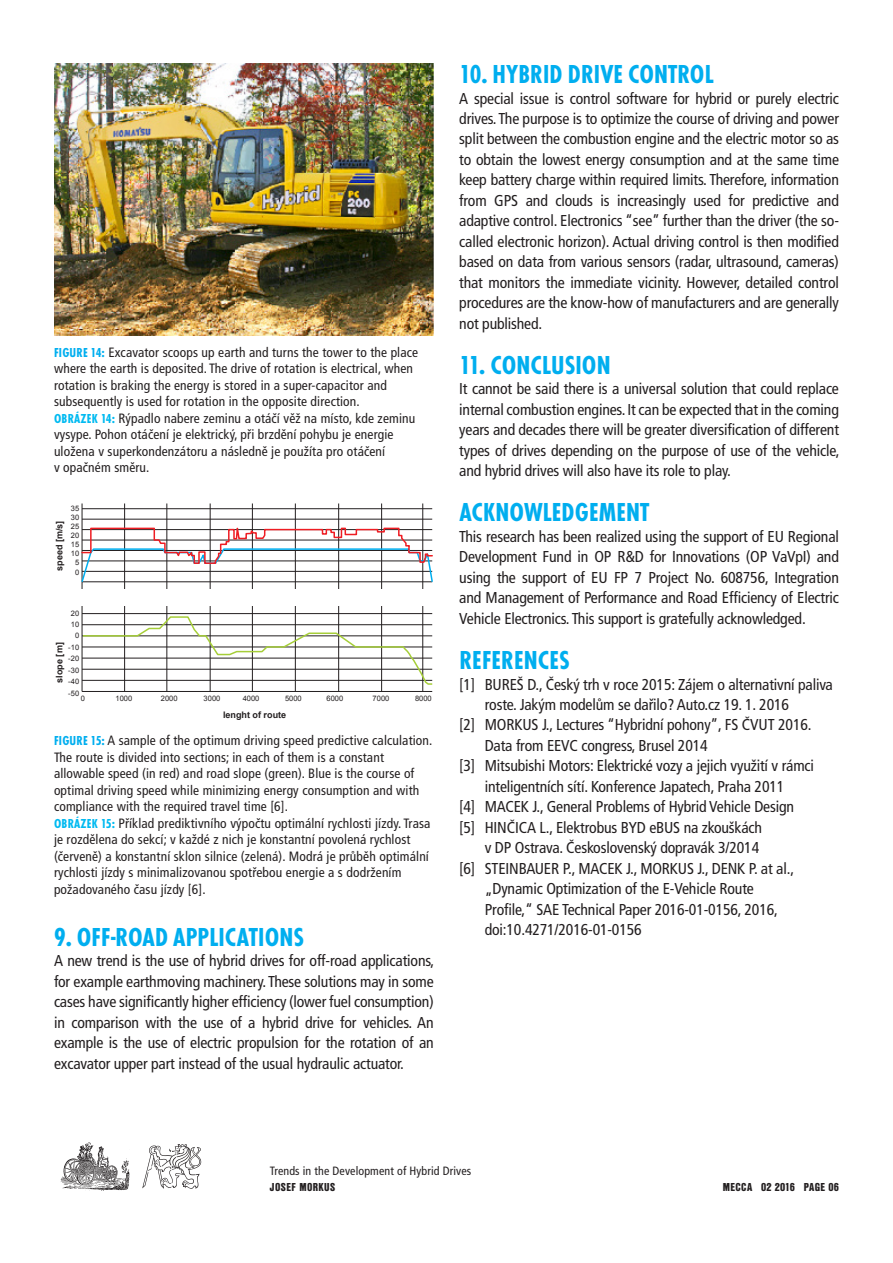
<style>
.page{position:relative;width:893px;height:1263px;background:#fff}
.page>*{position:absolute;margin:0;border:0;box-sizing:border-box;transform-origin:0 0}
._2-a-titulek{font:700 condensed 27px "Futura TOT";letter-spacing:.005em;color:#00aeef}
._3-TEXT{font:condensed 15.75px/20.5px "Frutiger CE";letter-spacing:-.01em;color:#231f20;text-align:justify}
._4b-popiska{font:condensed 13.5px/16.5px "Frutiger CE";letter-spacing:.01em;color:#231f20}
.t1{font:condensed 12px "Frutiger CE";letter-spacing:.01em;color:#231f20}
.t2{font:12px "Nimbus Sans DOT Blac Cond";letter-spacing:.025em;color:#231f20}
.t3{font:700 9px "Arial";color:#231f20}
.t4{font:7.5px/9px "Arial";color:#231f20;text-align:center}
.s1{font-family:"Futura TOT";font-weight:700;color:#00aeef}
.s2{font-family:"Futura TOT";font-weight:700;color:#00baf1}
</style>
<div class="page">
<img style="left:60px;top:1142px;width:70px;height:49px">
<svg style="left:142px;top:1144px;width:59px;height:45px"></svg>
<img style="left:54px;top:64px;width:380px;height:272px">
<hr style="left:82px;top:508px;width:350px;height:1px;background:#231f20">
<hr style="left:82px;top:691px;width:350px;height:1px;background:#231f20">
<hr style="left:82px;top:613px;width:350px;height:1px;background:#231f20">
<hr style="left:124px;top:503px;width:1px;height:188px;background:#231f20">
<hr style="left:167px;top:503px;width:1px;height:188px;background:#231f20">
<hr style="left:210px;top:503px;width:1px;height:188px;background:#231f20">
<hr style="left:252px;top:503px;width:1px;height:188px;background:#231f20">
<hr style="left:295px;top:503px;width:1px;height:188px;background:#231f20">
<hr style="left:338px;top:503px;width:1px;height:188px;background:#231f20">
<hr style="left:381px;top:503px;width:1px;height:188px;background:#231f20">
<hr style="left:422px;top:503px;width:1px;height:188px;background:#231f20">
<hr style="left:82px;top:503px;width:1px;height:188px;background:#231f20">
<div style="left:81px;top:589px;width:351px;height:16px;background:#fff"></div>
<svg style="left:81px;top:615px;width:352px;height:70px"></svg>
<svg style="left:81px;top:516px;width:352px;height:68px"></svg>
<p class="_4b-popiska" style="left:54px;top:344px;width:366px"><span class="s1">FIGURE 14:</span> Excavator scoops up earth and turns the tower to the place where the earth is deposited. The drive of rotation is electrical, when rotation is braking the energy is stored in a super-capacitor and subsequently is used for rotation in the opposite direction.</p>
<p class="_4b-popiska" style="left:54px;top:410px;width:363px"><span class="s2">OBRÁZEK 14:</span> Rýpadlo nabere zeminu a otáčí věž na místo, kde zeminu vysype. Pohon otáčení je elektrický, při brzdění pohybu je energie uložena v superkondenzátoru a následně je použíta pro otáčení<br>v opačném směru.</p>
<p class="t4" style="left:71px;top:504px;width:10px">35<br>30<br>25<br>20<br>15<br>10<br>5<br>0</p>
<p class="t4" style="left:68px;top:607px;width:12px;line-height:11.4px;text-align:right">20<br>10<br>0 -10 -20 -30 -40 -50</p>
<p class="t3" style="left:53px;top:571px;width:52px;rotate:-90deg">speed [m/s]</p>
<p class="t3" style="left:53px;top:683px;width:42px;rotate:-90deg">slope [m]</p>
<p class="t4" style="left:81px;top:694px;width:6px">0</p>
<p class="t4" style="left:116px;top:694px;width:18px">1000</p>
<p class="t4" style="left:161px;top:694px;width:18px">2000</p>
<p class="t4" style="left:204px;top:694px;width:18px">3000</p>
<p class="t4" style="left:243px;top:694px;width:18px">4000</p>
<p class="t4" style="left:285px;top:694px;width:18px">5000</p>
<p class="t4" style="left:326px;top:694px;width:18px">6000</p>
<p class="t4" style="left:373px;top:694px;width:18px">7000</p>
<p class="t4" style="left:415px;top:694px;width:18px">8000</p>
<p class="_4b-popiska" style="left:54px;top:732px;width:380px"><span class="s1">FIGURE 15:</span> A sample of the optimum driving speed predictive calculation.<br>The route is divided into sections; in each of them is a constant allowable speed (in red) and road slope (green). Blue is the course of optimal driving speed while minimizing energy consumption and with compliance with the required travel time [6].</p>
<p class="_4b-popiska" style="left:54px;top:815px;width:378px"><span class="s2">OBRÁZEK 15:</span> Příklad prediktivního výpočtu optimální rychlosti jízdy. Trasa je rozdělena do sekcí; v každé z nich je konstantní povolená rychlost (červeně) a konstantní sklon silnice (zelená). Modrá je průběh optimální rychlosti jízdy s minimalizovanou spotřebou energie a s dodržením požadovaného času jízdy [6].</p>
<p class="t3" style="left:223px;top:709px;width:65px">lenght of route</p>
<p class="_2-a-titulek" style="left:54px;top:921px;width:252px">9. OFF-ROAD APPLICATIONS</p>
<p class="_3-TEXT" style="left:54px;top:951px;width:382px">A new trend is the use of hybrid drives for off-road applications, for example earthmoving machinery. These solutions may in some cases have significantly higher efficiency (lower fuel consumption) in comparison with the use of a hybrid drive for vehicles. An example is the use of electric propulsion for the rotation of an excavator upper part instead of the usual hydraulic actuator.</p>
<p class="_2-a-titulek" style="left:459px;top:58px;width:256px">10. HYBRID DRIVE CONTROL</p>
<p class="_3-TEXT" style="left:459px;top:88px;width:381px">A special issue is control software for hybrid or purely electric drives. The purpose is to optimize the course of driving and power split between the combustion engine and the electric motor so as to obtain the lowest energy consumption and at the same time keep battery charge within required limits. Therefore, information from GPS and clouds is increasingly used for predictive and adaptive control. Electronics “see” further than the driver (the so&shy;called electronic horizon). Actual driving control is then modified based on data from various sensors (radar, ultrasound, cameras) that monitors the immediate vicinity. However, detailed control procedures are the know-how of manufacturers and are generally not published.</p>
<p class="_2-a-titulek" style="left:459px;top:349px;width:153px">11. CONCLUSION</p>
<p class="_3-TEXT" style="left:459px;top:379px;width:382px">It cannot be said there is a universal solution that could replace internal combustion engines. It can be expected that in the coming years and decades there will be greater diversification of different types of drives depending on the purpose of use of the vehicle, and hybrid drives will also have its role to play.</p>
<p class="_2-a-titulek" style="left:459px;top:497px;width:191px">ACKNOWLEDGEMENT</p>
<p class="_3-TEXT" style="left:459px;top:526px;width:381px">This research has been realized using the support of EU Regional Development Fund in OP R&amp;D for Innovations (OP VaVpI) and using the support of EU FP 7 Project No. 608756, Integration and Management of Performance and Road Efficiency of Electric Vehicle Electronics. This support is gratefully acknowledged.</p>
<p class="_2-a-titulek" style="left:459px;top:644px;width:112px">REFERENCES</p>
<p class="_3-TEXT" style="left:485px;top:674px;width:350px;text-indent:-26px">[1] BUREŠ D., Český trh v roce 2015: Zájem o alternativní paliva roste. Jakým modelům se dařilo? Auto.cz 19. 1. 2016</p>
<p class="_3-TEXT" style="left:485px;top:715px;width:328px;text-indent:-26px">[2] MORKUS J., Lectures “Hybridní pohony”, FS ČVUT 2016.<br>Data from EEVC congress, Brusel 2014</p>
<p class="_3-TEXT" style="left:459px;top:756px;width:356px;text-align:center">[3] Mitsubishi Motors: Elektrické vozy a jejich využití v rámci inteligentních sítí. Konference Japatech, Praha 2011</p>
<p class="_3-TEXT" style="left:459px;top:797px;width:336px">[4] MACEK J., General Problems of Hybrid Vehicle Design</p>
<p class="_3-TEXT" style="left:459px;top:817px;width:304px;text-align:right">[5] HINČICA L., Elektrobus BYD eBUS na zkouškách v DP Ostrava. Československý dopravák 3/2014</p>
<p class="_3-TEXT" style="left:485px;top:858px;width:311px;text-align:left;text-indent:-26px">[6] STEINBAUER P., MACEK J., MORKUS J., DENK P. at al., „Dynamic Optimization of the E-Vehicle Route Profile,“ SAE Technical Paper 2016-01-0156, 2016, doi:10.4271/2016-01-0156</p>
<p class="t1" style="left:270px;top:1164px;width:203px">Trends in the Development of Hybrid Drives</p>
<p class="t2" style="left:270px;top:1180px;width:44px">JOSEF MORKUS</p>
<p class="t2" style="left:723px;top:1180px;width:118px">MECCA 02 2016 PAGE 06</p>
</div>
